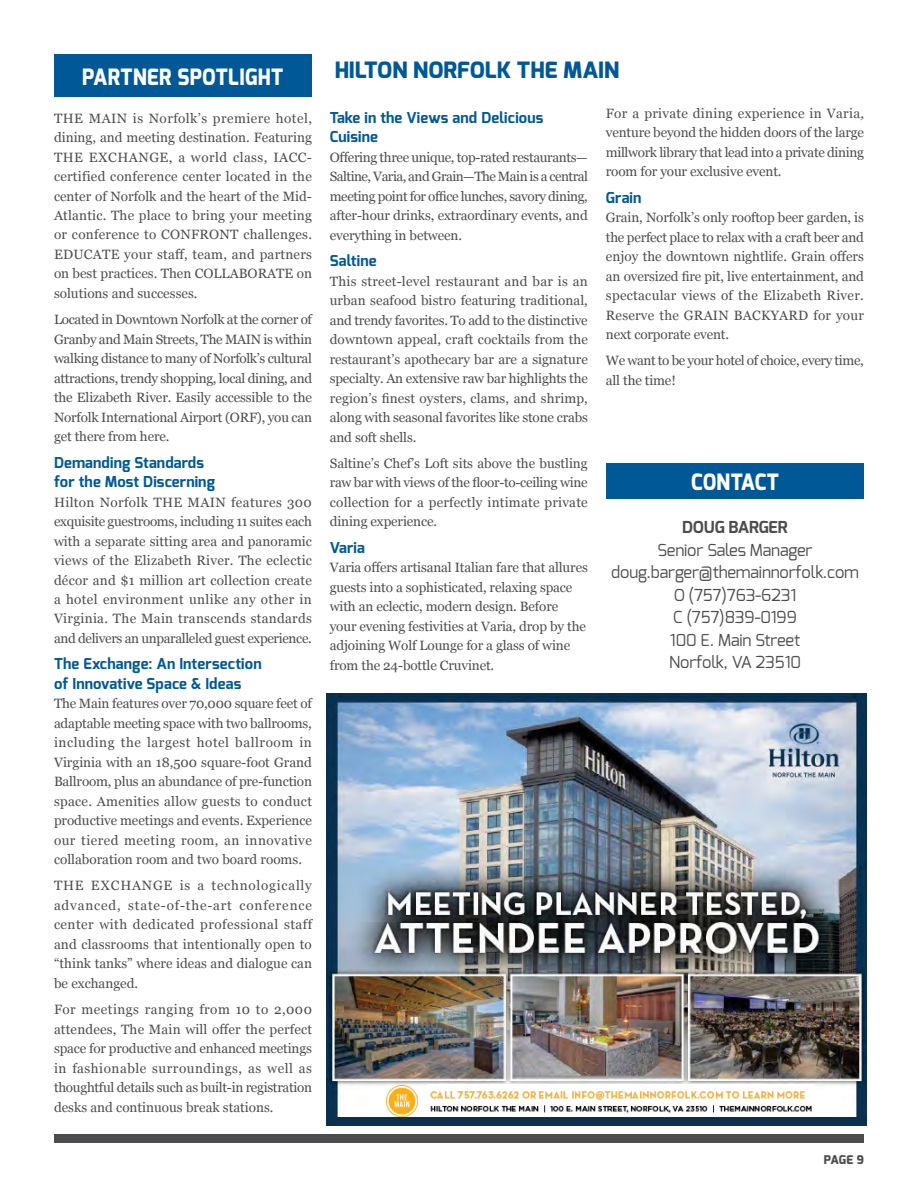
<style>
.page{position:relative;width:918px;height:1188px;background:#fff}
.page>*{position:absolute;margin:0;border:0;box-sizing:border-box;transform-origin:0 0}
.t1{font:800 22.5px "Exo";letter-spacing:.02em;color:#fff;scale:.9 1}
.t2{font:800 22.5px "Exo";color:#005996}
.t3{font:16.5px/22.5px "Exo";letter-spacing:-.01em;color:#4d4d4f;text-align:center}
.t4{font:700 16.5px "Exo";letter-spacing:-.01em;color:#4d4d4f}
.t5{font:700 15px/19.5px "Exo";letter-spacing:.01em;color:#005996}
.t6{font:13.5px/19.5px "Georgia";letter-spacing:-.01em;color:#4d4d4f;text-align:justify}
.t7{font:800 12px "Exo";color:#4d4d4f}
</style>
<div class="page">
<div style="left:54px;top:1134px;width:810px;height:9px;background:#4d4d4f"></div>
<div style="left:54px;top:54px;width:258px;height:42px;background:#005996"></div>
<div style="left:606px;top:464px;width:258px;height:35px;background:#005996"></div>
<img style="left:327px;top:693px;width:540px;height:424px">
<div style="left:388px;top:1091px;width:449px;height:34px;background:#fff"></div>
<img style="left:427px;top:1084px;width:388px;height:29px">
<img style="left:387px;top:1086px;width:30px;height:30px">
<div style="left:327px;top:1117px;width:540px;height:8px;background:#09314e"></div>
<h1 class="t1" style="left:82px;top:63px;width:225px">PARTNER SPOTLIGHT</h1>
<h1 class="t2" style="left:335px;top:56px;width:286px">HILTON NORFOLK THE MAIN</h1>
<p class="t5" style="left:330px;top:108px;width:215px">Take in the Views and Delicious<br>Cuisine</p>
<p class="t6" style="left:330px;top:147px;width:260px">Offering three unique, top-rated restaurants— Saltine, Varia, and Grain—The Main is a central meeting point for office lunches, savory dining, after-hour drinks, extraordinary events, and everything in between.</p>
<p class="t5" style="left:330px;top:251px;width:48px">Saltine</p>
<p class="t6" style="left:330px;top:271px;width:260px">This street-level restaurant and bar is an urban seafood bistro featuring traditional, and trendy favorites. To add to the distinctive downtown appeal, craft cocktails from the restaurant’s apothecary bar are a signature specialty. An extensive raw bar highlights the region’s finest oysters, clams, and shrimp, along with seasonal favorites like stone crabs and soft shells.</p>
<p class="t6" style="left:330px;top:453px;width:259px">Saltine’s Chef’s Loft sits above the bustling raw bar with views of the floor-to-ceiling wine collection for a perfectly intimate private dining experience.</p>
<p class="t5" style="left:330px;top:537px;width:37px">Varia</p>
<p class="t6" style="left:330px;top:557px;width:260px;text-align:left">Varia offers artisanal Italian fare that allures guests into a sophisticated, relaxing space with an eclectic, modern design. Before your evening festivities at Varia, drop by the adjoining Wolf Lounge for a glass of wine from the 24-bottle Cruvinet.</p>
<p class="t6" style="left:606px;top:103px;width:260px">For a private dining experience in Varia, venture beyond the hidden doors of the large millwork library that lead into a private dining room for your exclusive event.</p>
<p class="t5" style="left:606px;top:188px;width:37px">Grain</p>
<p class="t6" style="left:606px;top:207px;width:260px">Grain, Norfolk’s only rooftop beer garden, is the perfect place to relax with a craft beer and enjoy the downtown nightlife. Grain offers an oversized fire pit, live entertainment, and spectacular views of the Elizabeth River.<br>Reserve the GRAIN BACKYARD for your next corporate event.</p>
<p class="t6" style="left:606px;top:351px;width:259px">We want to be your hotel of choice, every time, all the time!</p>
<p class="t6" style="left:54px;top:108px;width:260px">THE MAIN is Norfolk’s premiere hotel, dining, and meeting destination. Featuring THE EXCHANGE, a world class, IACC&shy;certified conference center located in the center of Norfolk and the heart of the Mid-Atlantic. The place to bring your meeting or conference to CONFRONT challenges.<br>EDUCATE your staff, team, and partners on best practices. Then COLLABORATE on solutions and successes.</p>
<p class="t6" style="left:54px;top:309px;width:260px">Located in Downtown Norfolk at the corner of Granby and Main Streets, The MAIN is within walking distance to many of Norfolk’s cultural attractions, trendy shopping, local dining, and the Elizabeth River. Easily accessible to the Norfolk International Airport (ORF), you can get there from here.</p>
<p class="t5" style="left:54px;top:452px;width:163px">Demanding Standards for the Most Discerning</p>
<p class="t6" style="left:54px;top:492px;width:260px">Hilton Norfolk THE MAIN features 300 exquisite guestrooms, including 11 suites each with a separate sitting area and panoramic views of the Elizabeth River. The eclectic décor and $1 million art collection create a hotel environment unlike any other in Virginia. The Main transcends standards and delivers an unparalleled guest experience.</p>
<p class="t5" style="left:54px;top:654px;width:209px">The Exchange: An Intersection of Innovative Space &amp; Ideas</p>
<p class="t6" style="left:54px;top:693px;width:260px">The Main features over 70,000 square feet of adaptable meeting space with two ballrooms, including the largest hotel ballroom in Virginia with an 18,500 square-foot Grand Ballroom, plus an abundance of pre-function space. Amenities allow guests to conduct productive meetings and events. Experience our tiered meeting room, an innovative collaboration room and two board rooms.</p>
<p class="t6" style="left:54px;top:876px;width:260px">THE EXCHANGE is a technologically advanced, state-of-the-art conference center with dedicated professional staff and classrooms that intentionally open to “think tanks” where ideas and dialogue can be exchanged.</p>
<p class="t6" style="left:54px;top:999px;width:260px">For meetings ranging from 10 to 2,000 attendees, The Main will offer the perfect space for productive and enhanced meetings in fashionable surroundings, as well as thoughtful details such as built-in registration desks and continuous break stations.</p>
<h1 class="t1" style="left:691px;top:468px;width:99px">CONTACT</h1>
<p class="t4" style="left:682px;top:517px;width:107px">DOUG BARGER</p>
<p class="t3" style="left:611px;top:539px;width:249px">Senior Sales Manager doug.barger@themainnorfolk.com<br>O (757)763-6231<br>C (757)839-0199<br>100 E. Main Street<br>Norfolk, VA 23510</p>
<p class="t7" style="left:824px;top:1152px;width:42px">PAGE 9</p>
</div>
